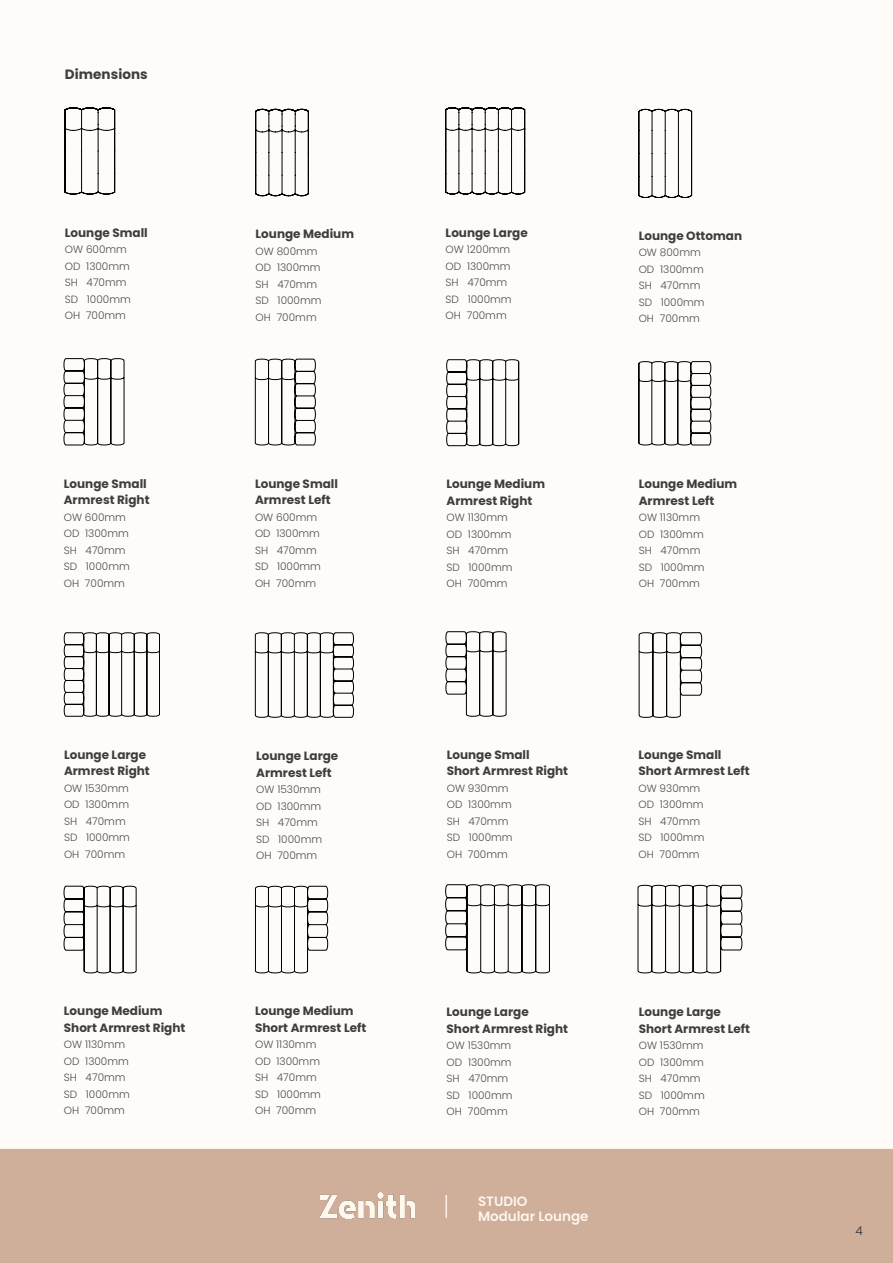
<style>
.page{position:relative;width:893px;height:1263px;background:#fffbf8}
.page>*{position:absolute;margin:0;border:0;box-sizing:border-box;transform-origin:0 0}
.PRODUCT_NAME_BOTTOM{font:600 13.5px/15px "Poppins";color:#fff5ed}
.COPY{font:700 13.5px "Poppins";letter-spacing:.005em;color:#3e3e3f}
.COPY-2{font:700 12px/16.5px "Poppins";color:#3e3e3f}
.t1{font:300 12px "Poppins";color:#312f30}
.t2{font:300 10.5px "Poppins";color:#4b4c4d}
</style>
<div class="page">
<div style="left:0;top:1150px;width:893px;height:113px;background:#cfae9a"></div>
<svg style="left:446px;top:1195px;width:1px;height:23px"></svg>
<img style="left:321px;top:1193px;width:94px;height:25px">
<svg style="left:64px;top:107px;width:51px;height:87px"></svg>
<svg style="left:255px;top:108px;width:54px;height:88px"></svg>
<svg style="left:445px;top:107px;width:80px;height:87px"></svg>
<svg style="left:638px;top:109px;width:54px;height:89px"></svg>
<svg style="left:64px;top:358px;width:61px;height:88px"></svg>
<svg style="left:255px;top:358px;width:61px;height:88px"></svg>
<svg style="left:446px;top:359px;width:73px;height:87px"></svg>
<svg style="left:638px;top:361px;width:73px;height:85px"></svg>
<svg style="left:64px;top:632px;width:96px;height:85px"></svg>
<svg style="left:255px;top:632px;width:99px;height:86px"></svg>
<svg style="left:445px;top:631px;width:62px;height:86px"></svg>
<svg style="left:638px;top:632px;width:64px;height:86px"></svg>
<svg style="left:64px;top:885px;width:73px;height:88px"></svg>
<svg style="left:255px;top:886px;width:73px;height:87px"></svg>
<svg style="left:445px;top:884px;width:105px;height:89px"></svg>
<svg style="left:637px;top:885px;width:105px;height:88px"></svg>
<p class="COPY" style="left:65px;top:66px;width:84px">Dimensions</p>
<p class="COPY-2" style="left:65px;top:224px;width:84px">Lounge Small</p>
<p class="t2" style="left:65px;top:243px;width:64px">OW 600mm</p>
<p class="t2" style="left:65px;top:260px;width:67px">OD 1300mm</p>
<p class="t2" style="left:65px;top:276px;width:63px">SH 470mm</p>
<p class="t2" style="left:65px;top:293px;width:67px">SD 1000mm</p>
<p class="t2" style="left:65px;top:309px;width:63px">OH 700mm</p>
<p class="COPY-2" style="left:64px;top:475px;width:87px">Lounge Small<br>Armrest Right</p>
<p class="t2" style="left:64px;top:511px;width:64px">OW 600mm</p>
<p class="t2" style="left:64px;top:527px;width:67px">OD 1300mm</p>
<p class="t2" style="left:64px;top:544px;width:63px">SH 470mm</p>
<p class="t2" style="left:64px;top:560px;width:67px">SD 1000mm</p>
<p class="t2" style="left:64px;top:577px;width:63px">OH 700mm</p>
<p class="COPY-2" style="left:64px;top:746px;width:87px">Lounge Large<br>Armrest Right</p>
<p class="t2" style="left:64px;top:782px;width:66px">OW 1530mm</p>
<p class="t2" style="left:64px;top:798px;width:67px">OD 1300mm</p>
<p class="t2" style="left:64px;top:815px;width:63px">SH 470mm</p>
<p class="t2" style="left:64px;top:831px;width:67px">SD 1000mm</p>
<p class="t2" style="left:64px;top:848px;width:63px">OH 700mm</p>
<p class="COPY-2" style="left:64px;top:1003px;width:123px">Lounge Medium<br>Short Armrest Right</p>
<p class="t2" style="left:64px;top:1039px;width:63px">OW 1130mm</p>
<p class="t2" style="left:64px;top:1055px;width:67px">OD 1300mm</p>
<p class="t2" style="left:64px;top:1072px;width:63px">SH 470mm</p>
<p class="t2" style="left:64px;top:1088px;width:67px">SD 1000mm</p>
<p class="t2" style="left:64px;top:1105px;width:63px">OH 700mm</p>
<p class="COPY-2" style="left:256px;top:226px;width:100px">Lounge Medium</p>
<p class="t2" style="left:256px;top:245px;width:64px">OW 800mm</p>
<p class="t2" style="left:256px;top:262px;width:67px">OD 1300mm</p>
<p class="t2" style="left:256px;top:278px;width:63px">SH 470mm</p>
<p class="t2" style="left:256px;top:295px;width:67px">SD 1000mm</p>
<p class="t2" style="left:256px;top:311px;width:63px">OH 700mm</p>
<p class="COPY-2" style="left:255px;top:475px;width:84px">Lounge Small</p>
<p class="COPY-2" style="left:255px;top:492px;width:77px">Armrest Left</p>
<p class="t2" style="left:255px;top:511px;width:64px">OW 600mm</p>
<p class="t2" style="left:255px;top:527px;width:67px">OD 1300mm</p>
<p class="t2" style="left:255px;top:544px;width:63px">SH 470mm</p>
<p class="t2" style="left:255px;top:560px;width:67px">SD 1000mm</p>
<p class="t2" style="left:255px;top:577px;width:63px">OH 700mm</p>
<p class="COPY-2" style="left:256px;top:748px;width:84px">Lounge Large</p>
<p class="COPY-2" style="left:256px;top:764px;width:77px">Armrest Left</p>
<p class="t2" style="left:256px;top:783px;width:66px">OW 1530mm</p>
<p class="t2" style="left:256px;top:800px;width:67px">OD 1300mm</p>
<p class="t2" style="left:256px;top:816px;width:63px">SH 470mm</p>
<p class="t2" style="left:256px;top:833px;width:67px">SD 1000mm</p>
<p class="t2" style="left:256px;top:849px;width:63px">OH 700mm</p>
<p class="COPY-2" style="left:255px;top:1003px;width:100px">Lounge Medium</p>
<p class="COPY-2" style="left:255px;top:1019px;width:113px">Short Armrest Left</p>
<p class="t2" style="left:255px;top:1039px;width:63px">OW 1130mm</p>
<p class="t2" style="left:255px;top:1055px;width:67px">OD 1300mm</p>
<p class="t2" style="left:255px;top:1072px;width:63px">SH 470mm</p>
<p class="t2" style="left:255px;top:1088px;width:67px">SD 1000mm</p>
<p class="t2" style="left:255px;top:1105px;width:63px">OH 700mm</p>
<p class="COPY-2" style="left:446px;top:224px;width:84px">Lounge Large</p>
<p class="t2" style="left:446px;top:243px;width:66px">OW 1200mm</p>
<p class="t2" style="left:446px;top:260px;width:67px">OD 1300mm</p>
<p class="t2" style="left:446px;top:276px;width:63px">SH 470mm</p>
<p class="t2" style="left:446px;top:293px;width:67px">SD 1000mm</p>
<p class="t2" style="left:446px;top:309px;width:63px">OH 700mm</p>
<p class="COPY-2" style="left:446px;top:476px;width:100px">Lounge Medium<br>Armrest Right</p>
<p class="t2" style="left:446px;top:511px;width:63px">OW 1130mm</p>
<p class="t2" style="left:446px;top:528px;width:67px">OD 1300mm</p>
<p class="t2" style="left:446px;top:544px;width:63px">SH 470mm</p>
<p class="t2" style="left:446px;top:561px;width:67px">SD 1000mm</p>
<p class="t2" style="left:446px;top:577px;width:63px">OH 700mm</p>
<p class="COPY-2" style="left:639px;top:227px;width:105px">Lounge Ottoman</p>
<p class="t2" style="left:639px;top:246px;width:64px">OW 800mm</p>
<p class="t2" style="left:639px;top:263px;width:67px">OD 1300mm</p>
<p class="t2" style="left:639px;top:279px;width:63px">SH 470mm</p>
<p class="t2" style="left:639px;top:296px;width:67px">SD 1000mm</p>
<p class="t2" style="left:639px;top:312px;width:63px">OH 700mm</p>
<p class="COPY-2" style="left:639px;top:476px;width:100px">Lounge Medium</p>
<p class="COPY-2" style="left:639px;top:492px;width:77px">Armrest Left</p>
<p class="t2" style="left:639px;top:511px;width:63px">OW 1130mm</p>
<p class="t2" style="left:639px;top:528px;width:67px">OD 1300mm</p>
<p class="t2" style="left:639px;top:544px;width:63px">SH 470mm</p>
<p class="t2" style="left:639px;top:561px;width:67px">SD 1000mm</p>
<p class="t2" style="left:639px;top:577px;width:63px">OH 700mm</p>
<p class="COPY-2" style="left:447px;top:746px;width:123px">Lounge Small<br>Short Armrest Right</p>
<p class="t2" style="left:447px;top:782px;width:63px">OW 930mm</p>
<p class="t2" style="left:447px;top:798px;width:67px">OD 1300mm</p>
<p class="t2" style="left:447px;top:815px;width:63px">SH 470mm</p>
<p class="t2" style="left:447px;top:831px;width:67px">SD 1000mm</p>
<p class="t2" style="left:447px;top:848px;width:63px">OH 700mm</p>
<p class="COPY-2" style="left:638px;top:746px;width:84px">Lounge Small</p>
<p class="COPY-2" style="left:638px;top:763px;width:113px">Short Armrest Left</p>
<p class="t2" style="left:638px;top:782px;width:63px">OW 930mm</p>
<p class="t2" style="left:638px;top:798px;width:67px">OD 1300mm</p>
<p class="t2" style="left:638px;top:815px;width:63px">SH 470mm</p>
<p class="t2" style="left:638px;top:831px;width:67px">SD 1000mm</p>
<p class="t2" style="left:638px;top:848px;width:63px">OH 700mm</p>
<p class="COPY-2" style="left:447px;top:1004px;width:123px">Lounge Large<br>Short Armrest Right</p>
<p class="t2" style="left:447px;top:1039px;width:66px">OW 1530mm</p>
<p class="t2" style="left:447px;top:1056px;width:67px">OD 1300mm</p>
<p class="t2" style="left:447px;top:1072px;width:63px">SH 470mm</p>
<p class="t2" style="left:447px;top:1089px;width:67px">SD 1000mm</p>
<p class="t2" style="left:447px;top:1105px;width:63px">OH 700mm</p>
<p class="PRODUCT_NAME_BOTTOM" style="left:478px;top:1194px;width:112px">STUDIO<br>Modular Lounge</p>
<p class="COPY-2" style="left:639px;top:1004px;width:84px">Lounge Large</p>
<p class="COPY-2" style="left:639px;top:1020px;width:113px">Short Armrest Left</p>
<p class="t2" style="left:639px;top:1039px;width:66px">OW 1530mm</p>
<p class="t2" style="left:639px;top:1056px;width:67px">OD 1300mm</p>
<p class="t2" style="left:639px;top:1072px;width:63px">SH 470mm</p>
<p class="t2" style="left:639px;top:1089px;width:67px">SD 1000mm</p>
<p class="t2" style="left:639px;top:1105px;width:63px">OH 700mm</p>
<p class="t1" style="left:855px;top:1224px;width:9px">4</p>
</div>
